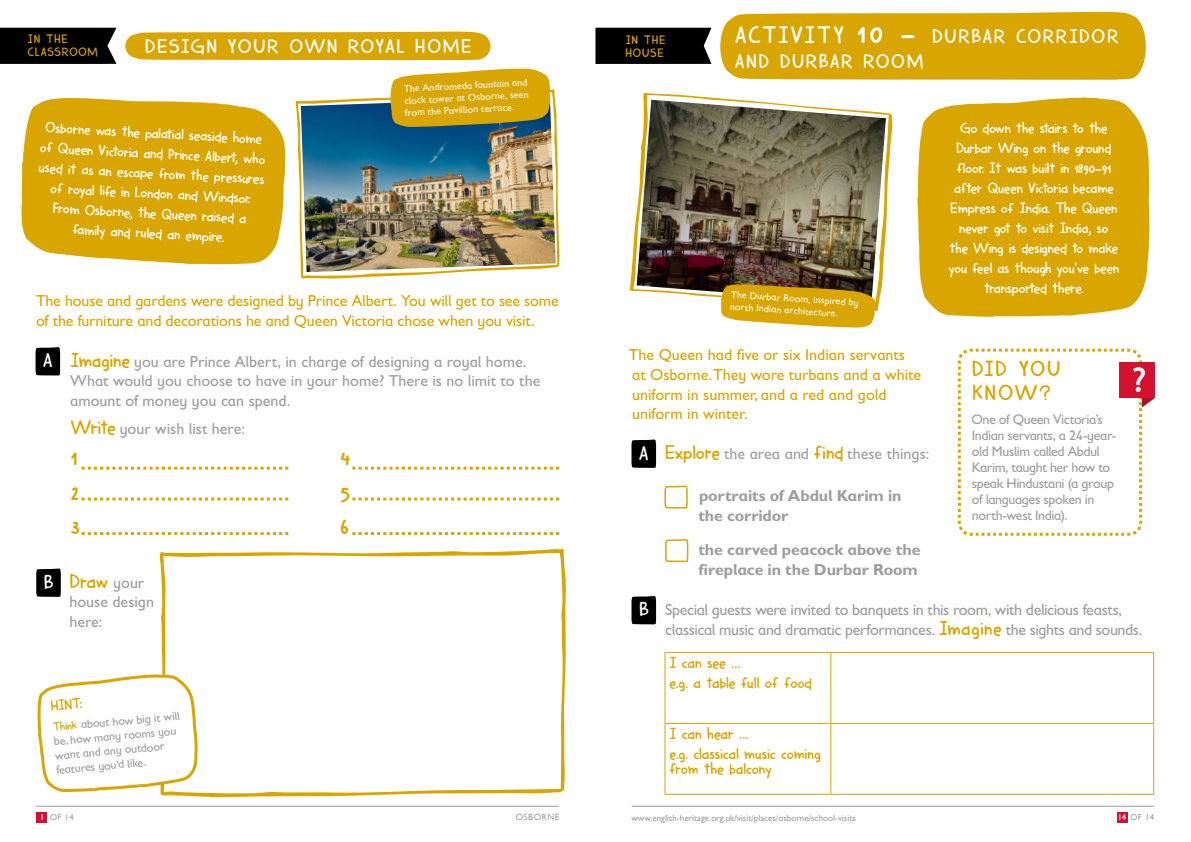
<style>
.page{position:relative;width:1191px;height:842px;background:#fff}
.page>*{position:absolute;margin:0;border:0;box-sizing:border-box;transform-origin:0 0}
.t1{font:25px "Harimau Dua";color:#d9a500}
.t2{font:22px/24px "Harimau Dua";letter-spacing:.05em;color:#d9a500}
.t3{font:20px/25px "Harimau Dua";letter-spacing:.05em;color:#fff}
.t4{font:20px "Harimau Dua";color:#d9a500}
.t5{font:16px/19.7px "Gill Sans Infant Std";letter-spacing:-.005em;color:#d9a500}
.t6{font:16px/19.7px "Gill Sans Infant Std";letter-spacing:-.005em;color:#9d9d9c}
.t7{font:16px/19.7px "Gill Sans Infant Std";letter-spacing:-.025em;color:#9d9d9c}
.t8{font:700 16px/19.7px "Gill Sans Infant Std";letter-spacing:-.01em;color:#9d9d9c}
.t9{font:16px/20.7px "Harimau Dua";letter-spacing:-.05em;color:#d9a500}
.t10{font:15px/20px "Harimau Dua";letter-spacing:-.05em;color:#fff;text-align:center}
.t11{font:15px "Harimau Dua";color:#d9a500}
.t12{font:14px/16px "Gill Sans Infant Std";letter-spacing:-.03em;color:#9d9d9c}
.t13{font:12.3px/13px "Harimau Dua";letter-spacing:.03em;color:#d9a500}
.t14{font:12px/14.4px "Gill Sans Infant Std";color:#9d9d9c}
.t15{font:10px/12px "Gill Sans Infant Std";color:#fff;text-align:justify}
.t16{font:9px "Gill Sans";color:#9d9d9c}
.t17{font:9px "Gill Sans";letter-spacing:.05em;color:#9d9d9c}
.t18{font:8.6px "Gill Sans";letter-spacing:.05em;color:#9d9d9c}
.s1{font-family:"Harimau Dua";font-size:20px;color:#d9a500}
.s2{font-family:"Gill Sans Infant Std";font-size:16px;color:#9d9d9c}
.s3{font-family:"Harimau Dua";color:#d9a500}
.s4{font-size:24px}
.s5{font-size:32px}
.s6{color:#fff}
</style>
<div class="page">
<svg style="left:125px;top:35px;width:21px;height:22px"></svg>
<div style="left:464px;top:33px;width:26px;height:26px;background:#d9a500;border-radius:50%"></div>
<svg style="left:130px;top:31px;width:354px;height:29px;background:#daa90c"></svg>
<div style="left:0;top:28px;width:116px;height:36px;background:#000"></div>
<div style="left:1116px;top:812px;width:11px;height:11px;background:#d51130"></div>
<svg style="left:957px;top:348px;width:198px;height:188px"></svg>
<img style="left:295px;top:69px;width:265px;height:210px">
<hr style="left:36px;top:806px;width:522px;height:1px;background:#9d9d9c">
<hr style="left:631px;top:806px;width:523px;height:1px;background:#9d9d9c">
<svg style="left:22px;top:98px;width:263px;height:167px;background:#dcac16"></svg>
<svg style="left:82px;top:467px;width:206px;height:3px"></svg>
<svg style="left:199px;top:497px;width:89px;height:3px"></svg>
<svg style="left:199px;top:532px;width:89px;height:3px"></svg>
<svg style="left:352px;top:467px;width:207px;height:3px"></svg>
<svg style="left:352px;top:497px;width:207px;height:3px"></svg>
<svg style="left:352px;top:532px;width:207px;height:3px"></svg>
<svg style="left:36px;top:347px;width:24px;height:29px"></svg>
<svg style="left:199px;top:549px;width:367px;height:249px"></svg>
<svg style="left:36px;top:469px;width:163px;height:354px"></svg>
<svg style="left:36px;top:567px;width:25px;height:30px"></svg>
<img style="left:629px;top:93px;width:263px;height:235px">
<svg style="left:917px;top:97px;width:232px;height:220px;background:#dbab12"></svg>
<svg style="left:595px;top:28px;width:116px;height:36px;background:#090909"></svg>
<div style="left:720px;top:20px;width:24px;height:53px;background:#d9a500;border-radius:50%"></div>
<div style="left:1115px;top:16px;width:30px;height:62px;background:#d9a500;border-radius:50%"></div>
<div style="left:726px;top:11px;width:412px;height:69px;background:#d9a500"></div>
<svg style="left:664px;top:485px;width:24px;height:24px"></svg>
<svg style="left:665px;top:539px;width:24px;height:24px"></svg>
<svg style="left:665px;top:653px;width:165px;height:141px"></svg>
<hr style="left:664px;top:652px;width:167px;height:1px;background:#d9a500">
<hr style="left:664px;top:653px;width:1px;height:70px;background:#d9a500">
<hr style="left:831px;top:652px;width:323px;height:1px;background:#d9a500">
<hr style="left:830px;top:653px;width:1px;height:70px;background:#d9a500">
<hr style="left:1153px;top:653px;width:1px;height:70px;background:#d9a500">
<hr style="left:664px;top:723px;width:167px;height:1px;background:#d9a500">
<hr style="left:664px;top:724px;width:1px;height:70px;background:#d9a500">
<hr style="left:831px;top:723px;width:323px;height:1px;background:#d9a500">
<hr style="left:830px;top:724px;width:1px;height:70px;background:#d9a500">
<hr style="left:1153px;top:724px;width:1px;height:70px;background:#d9a500">
<hr style="left:664px;top:794px;width:167px;height:1px;background:#d9a500">
<hr style="left:831px;top:794px;width:323px;height:1px;background:#d9a500">
<svg style="left:631px;top:439px;width:25px;height:29px"></svg>
<svg style="left:631px;top:596px;width:25px;height:29px"></svg>
<p class="t13" style="left:28px;top:31px;width:72px">IN THE<br>CLASSROOM</p>
<h3 class="t3" style="left:145px;top:32px;width:328px">DESIGN YOUR OWN ROYAL HOME</h3>
<p class="t15" style="left:403px;top:83px;width:126px;rotate:-3deg">The Andromeda fountain and clock tower at Osborne, seen from the Pavillion terrace.</p>
<p class="t10" style="left:41px;top:116px;width:228px;rotate:3deg">Osborne was the palatial seaside home of Queen Victoria and Prince Albert, who used it as an escape from the pressures of royal life in London and Windsor.<br>From Osborne, the Queen raised a family and ruled an empire.</p>
<p class="t5" style="left:36px;top:291px;width:524px">The house and gardens were designed by Prince Albert. You will get to see some of the furniture and decorations he and Queen Victoria chose when you visit.</p>
<p class="t6" style="left:70px;top:351px;width:472px"><span class="s1">Imagine</span> you are Prince Albert, in charge of designing a royal home.<br>What would you choose to have in your home? There is no limit to the amount of money you can spend.</p>
<p class="t6" style="left:70px;top:419px;width:176px"><span class="s1">Write</span> your wish list here:</p>
<h1 class="t1" style="left:70px;top:437px;width:9px">1</h1>
<h1 class="t1" style="left:340px;top:437px;width:13px">4</h1>
<h1 class="t1" style="left:70px;top:472px;width:11px">2</h1>
<h1 class="t1" style="left:340px;top:472px;width:12px">5</h1>
<h1 class="t1" style="left:70px;top:506px;width:12px">3</h1>
<h1 class="t1" style="left:340px;top:506px;width:11px">6</h1>
<h3 class="t3" style="left:43px;top:347px;width:12px">A</h3>
<h3 class="t3" style="left:44px;top:568px;width:12px">B</h3>
<h3 class="t4" style="left:70px;top:565px;width:76px">Draw <span class="s2">your</span></h3>
<p class="t6" style="left:69px;top:592px;width:86px">house design here:</p>
<p class="t11" style="left:50px;top:694px;width:33px;rotate:-5deg">HINT:</p>
<p class="t14" style="left:52px;top:719px;width:129px;rotate:-5deg"><span class="s3">Think</span> about how big it will be, how many rooms you want and any outdoor features you’d like.</p>
<p class="t13" style="left:625px;top:32px;width:42px">IN THE<br>HOUSE</p>
<h3 class="t3" style="left:734px;top:23px;width:386px"><span class="s4">ACTIVITY</span> <span class="s5">10 -</span> DURBAR CORRIDOR<br>AND DURBAR ROOM</h3>
<p class="t15" style="left:731px;top:288px;width:129px;rotate:4deg">The Durbar Room, inspired by north Indian architecture.</p>
<p class="t5" style="left:629px;top:345px;width:294px">The Queen had five or six Indian servants at Osborne.They wore turbans and a white uniform in summer, and a red and gold uniform in winter.</p>
<h3 class="t3" style="left:638px;top:439px;width:12px">A</h3>
<p class="t6" style="left:665px;top:443px;width:266px"><span class="s1">Explore</span> the area and <span class="s1">find</span> these things:</p>
<p class="t8" style="left:698px;top:485px;width:205px">portraits of Abdul Karim in the corridor</p>
<p class="t8" style="left:698px;top:540px;width:223px">the carved peacock above the fireplace in the Durbar Room</p>
<p class="t10" style="left:948px;top:117px;width:173px">Go down the stairs to the<br>Durbar Wing on the ground floor. It was built in 1890-91 after Queen Victoria became<br>Empress of India. The Queen never got to visit India, so the Wing is designed to make you feel as though you’ve been transported there.</p>
<h2 class="t2" style="left:972px;top:355px;width:90px">DID YOU<br>KNOW?</h2>
<p class="t12" style="left:971px;top:411px;width:147px">One of Queen Victoria’s<br>Indian servants, a 24-year&shy;old Muslim called Abdul<br>Karim, taught her how to speak Hindustani (a group of languages spoken in north-west India).</p>
<h3 class="t3" style="left:639px;top:596px;width:12px">B</h3>
<p class="t7" style="left:665px;top:600px;width:478px">Special guests were invited to banquets in this room, with delicious feasts, classical music and dramatic performances. <span class="s1">Imagine</span> the sights and sounds.</p>
<p class="t9" style="left:669px;top:651px;width:144px">I can see …<br>e.g. a table full of food</p>
<p class="t9" style="left:669px;top:722px;width:153px">I can hear …<br>e.g. classical music coming</p>
<p class="t9" style="left:669px;top:758px;width:104px">from the balcony</p>
<p class="t18" style="left:40px;top:812px;width:35px"><span class="s6">1</span> OF 14</p>
<p class="t17" style="left:516px;top:812px;width:45px">OSBORNE</p>
<p class="t16" style="left:631px;top:812px;width:226px">www.english-heritage.org.uk/visit/places/osborne/school-visits</p>
<p class="t18" style="left:1117px;top:812px;width:38px"><span class="s6">14</span> OF 14</p>
</div>
